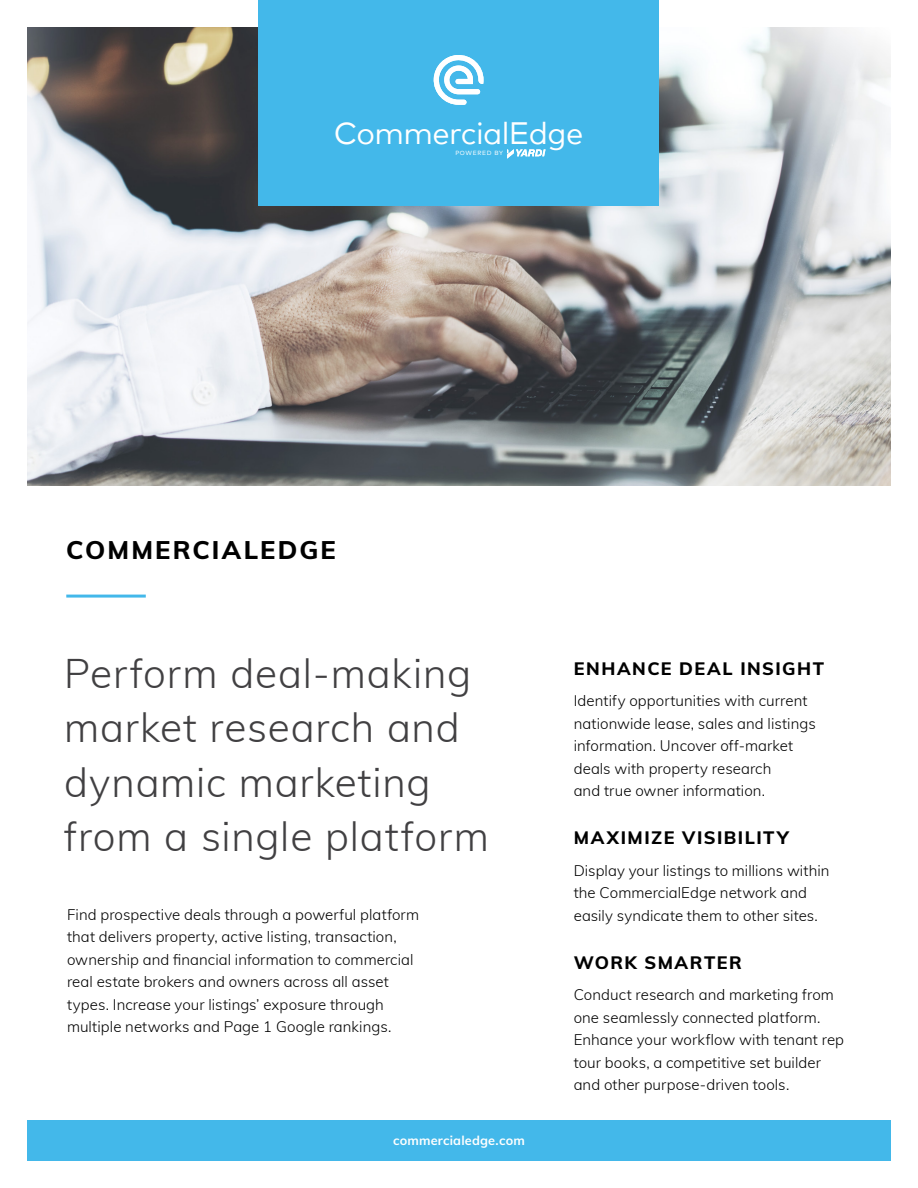
<style>
.page{position:relative;width:918px;height:1188px;background:#fff}
.page>*{position:absolute;margin:0;border:0;box-sizing:border-box;transform-origin:0 0}
.t1{font:300 40.5px/54.2px "Muli";letter-spacing:.02em;color:#414042}
.t2{font:30.9px "Mark Offc Pro";letter-spacing:-.02em;color:#fff}
.t3{font:800 25.5px "Muli";letter-spacing:.085em;color:#000}
.t4{font:800 18px "Muli";letter-spacing:.08em;color:#000}
.t5{font:300 15px/22.5px "Muli";letter-spacing:.005em;color:#000}
.t6{font:700 12.75px "Muli";letter-spacing:.015em;color:#fff}
.t7{font:6px "Mark Offc Pro";letter-spacing:.1em;color:#fff}
</style>
<div class="page">
<img style="left:27px;top:27px;width:864px;height:459px">
<hr style="left:66px;top:595px;width:80px;height:3px;background:#43b8ea">
<div style="left:27px;top:1120px;width:864px;height:41px;background:#43b8ea"></div>
<div style="left:259px;top:0;width:400px;height:206px;background:#43b8ea"></div>
<svg style="left:434px;top:55px;width:50px;height:50px"></svg>
<svg style="left:507px;top:149px;width:39px;height:10px"></svg>
<h2 class="t2" style="left:334px;top:110px;width:251px">CommercialEdge</h2>
<p class="t7" style="left:455px;top:149px;width:49px">POWERED BY</p>
<h3 class="t3" style="left:66px;top:531px;width:271px">COMMERCIALEDGE</h3>
<h1 class="t1" style="left:64px;top:645px;width:426px">Perform deal-making market research and dynamic marketing from a single platform</h1>
<p class="t4" style="left:574px;top:655px;width:252px">ENHANCE DEAL INSIGHT</p>
<p class="t5" style="left:574px;top:689px;width:243px">Identify opportunities with current nationwide lease, sales and listings information. Uncover off-market deals with property research<br>and true owner information.</p>
<p class="t4" style="left:574px;top:824px;width:216px">MAXIMIZE VISIBILITY</p>
<p class="t5" style="left:574px;top:858px;width:257px">Display your listings to millions within the CommercialEdge network and easily syndicate them to other sites.</p>
<p class="t4" style="left:574px;top:949px;width:170px">WORK SMARTER</p>
<p class="t5" style="left:574px;top:983px;width:272px">Conduct research and marketing from one seamlessly connected platform.<br>Enhance your workflow with tenant rep tour books, a competitive set builder and other purpose-driven tools.</p>
<p class="t5" style="left:67px;top:902px;width:354px">Find prospective deals through a powerful platform that delivers property, active listing, transaction, ownership and financial information to commercial real estate brokers and owners across all asset types. Increase your listings’ exposure through multiple networks and Page 1 Google rankings.</p>
<p class="t6" style="left:393px;top:1131px;width:133px">commercialedge.com</p>
</div>
